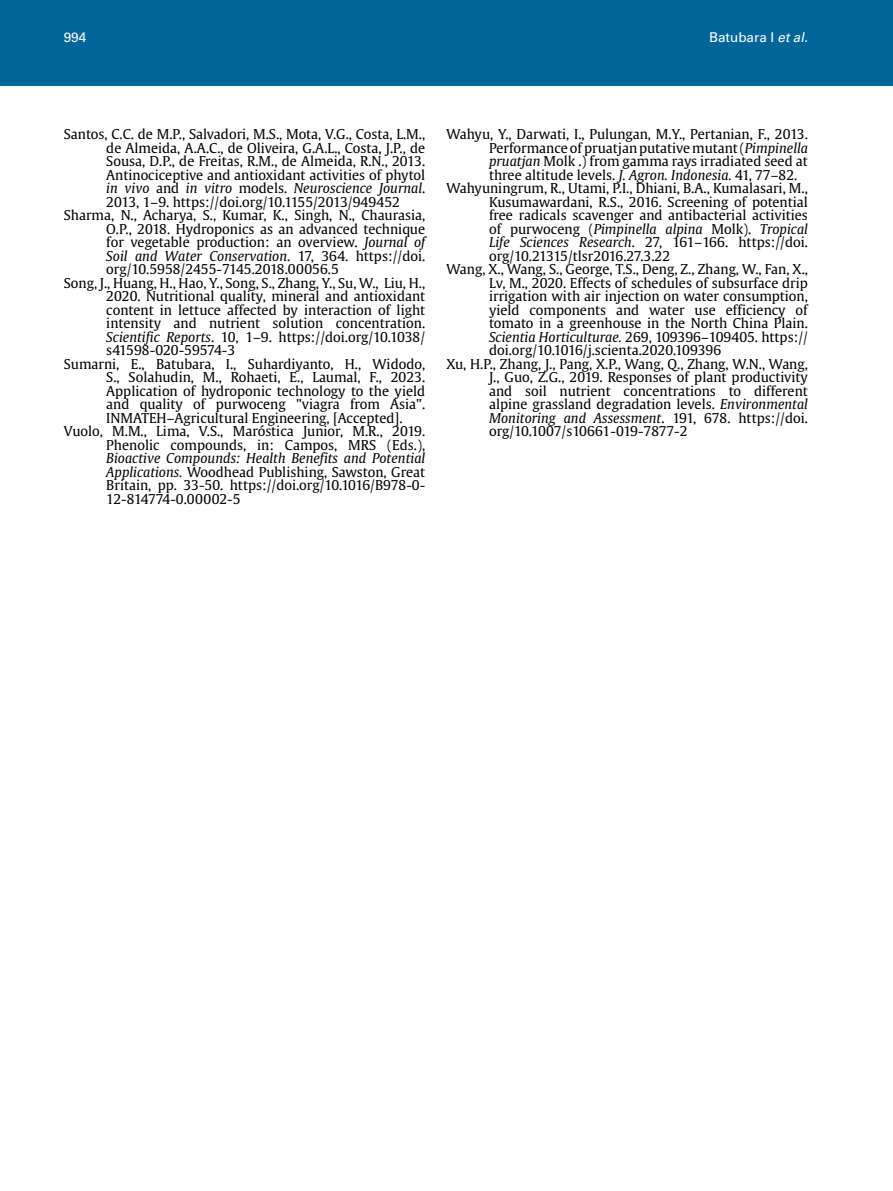
<style>
.page{position:relative;width:893px;height:1191px;background:#fff}
.page>*{position:absolute;margin:0;border:0;box-sizing:border-box;transform-origin:0 0}
.t1{font:13.5px/13.5px "Gulliver";color:#000;text-align:justify}
.t2{font:italic 13.5px "Gulliver";color:#000}
.t3{font:13.5px "Gulliver";letter-spacing:-.02em;color:#000}
.t4{font:13.5px "Univers LT Std";color:#fff}
.s1{font-style:italic}
.s2{font-style:normal}
</style>
<div class="page">
<div style="left:0;top:0;width:893px;height:85px;background:#069"></div>
<p class="t4" style="left:64px;top:30px;width:24px">994</p>
<p class="t4" style="left:709px;top:30px;width:103px">Batubara I <span class="s1">etal.</span></p>
<p class="t1" style="left:64px;top:127px;width:363px">Santos, C.C. de M.P., Salvadori, M.S., Mota, V.G., Costa, L.M.,</p>
<p class="t1" style="left:106px;top:141px;width:320px">de Almeida, A.A.C., de Oliveira, G.A.L., Costa, J.P., de</p>
<p class="t1" style="left:106px;top:154px;width:320px">Sousa, D.P., de Freitas, R.M., de Almeida, R.N., 2013.</p>
<p class="t1" style="left:106px;top:168px;width:320px">Antinociceptive and antioxidant activities of phytol</p>
<p class="t2" style="left:106px;top:180px;width:320px">in vivo <span class="s2">and</span> in vitro <span class="s2">models.</span> Neuroscience Journal<span class="s2">.</span></p>
<p class="t1" style="left:106px;top:195px;width:295px">2013, 1–9. https://doi.org/10.1155/2013/949452</p>
<p class="t1" style="left:64px;top:208px;width:363px">Sharma, N., Acharya, S., Kumar, K., Singh, N., Chaurasia,</p>
<p class="t1" style="left:106px;top:222px;width:320px">O.P., 2018. Hydroponics as an advanced technique</p>
<p class="t1" style="left:106px;top:235px;width:320px">for vegetable production: an overview. <span class="s1">Journal of</span></p>
<p class="t2" style="left:106px;top:247px;width:320px">Soil and Water Conservation<span class="s2">. 17, 364. https://doi.</span></p>
<p class="t1" style="left:106px;top:262px;width:234px">org/10.5958/2455-7145.2018.00056.5</p>
<p class="t1" style="left:64px;top:276px;width:363px">Song, J., Huang, H., Hao, Y., Song, S., Zhang, Y., Su, W., Liu, H.,</p>
<p class="t1" style="left:106px;top:289px;width:320px">2020. Nutritional quality, mineral and antioxidant</p>
<p class="t1" style="left:106px;top:303px;width:320px">content in lettuce affected by interaction of light</p>
<p class="t1" style="left:106px;top:316px;width:320px">intensity and nutrient solution concentration.</p>
<p class="t1" style="left:106px;top:330px;width:320px"><span class="s1">Scientific Reports</span>. 10, 1–9. https://doi.org/10.1038/</p>
<p class="t1" style="left:106px;top:343px;width:130px">s41598-020-59574-3</p>
<p class="t1" style="left:64px;top:357px;width:363px">Sumarni, E., Batubara, I., Suhardiyanto, H., Widodo,</p>
<p class="t1" style="left:106px;top:370px;width:320px">S., Solahudin, M., Rohaeti, E., Laumal, F., 2023.</p>
<p class="t1" style="left:106px;top:384px;width:320px">Application of hydroponic technology to the yield</p>
<p class="t1" style="left:106px;top:397px;width:320px">and quality of purwoceng "viagra from Asia".</p>
<p class="t1" style="left:106px;top:411px;width:298px">INMATEH–Agricultural Engineering, [Accepted].</p>
<p class="t1" style="left:64px;top:424px;width:363px">Vuolo, M.M., Lima, V.S., Maróstica Junior, M.R., 2019.</p>
<p class="t1" style="left:106px;top:438px;width:320px">Phenolic compounds, in: Campos, MRS (Eds.),</p>
<p class="t1" style="left:106px;top:451px;width:320px"><span class="s1">Bioactive Compounds: Health Benefits and Potential Applications.</span> Woodhead Publishing, Sawston, Great Britain, pp. 33-50. https://doi.org/10.1016/B978-0- 12-814774-0.00002-5</p>
<p class="t1" style="left:446px;top:127px;width:363px">Wahyu, Y., Darwati, I., Pulungan, M.Y., Pertanian, F., 2013.</p>
<p class="t1" style="left:489px;top:141px;width:320px">Performance of pruatjan putative mutant (<span class="s1">Pimpinella</span></p>
<p class="t1" style="left:489px;top:154px;width:320px"><span class="s1">pruatjan</span> Molk .) from gamma rays irradiated seed at</p>
<p class="t1" style="left:489px;top:168px;width:310px">three altitude levels. <span class="s1">J. Agron. Indonesia.</span> 41, 77–82.</p>
<p class="t1" style="left:446px;top:181px;width:363px">Wahyuningrum, R., Utami, P.I., Dhiani, B.A., Kumalasari, M.,</p>
<p class="t1" style="left:489px;top:195px;width:320px">Kusumawardani, R.S., 2016. Screening of potential</p>
<p class="t1" style="left:489px;top:208px;width:320px">free radicals scavenger and antibacterial activities</p>
<p class="t2" style="left:489px;top:220px;width:320px"><span class="s2">of purwoceng (</span>Pimpinella alpina <span class="s2">Molk).</span> Tropical</p>
<p class="t1" style="left:489px;top:235px;width:320px"><span class="s1">Life Sciences Research</span>. 27, 161–166. https://doi.</p>
<p class="t3" style="left:489px;top:247px;width:183px">org/10.21315/tlsr2016.27.3.22</p>
<p class="t1" style="left:446px;top:262px;width:363px">Wang, X., Wang, S., George, T.S., Deng, Z., Zhang, W., Fan, X.,</p>
<p class="t1" style="left:489px;top:276px;width:320px">Lv, M., 2020. Effects of schedules of subsurface drip</p>
<p class="t1" style="left:489px;top:289px;width:320px">irrigation with air injection on water consumption,</p>
<p class="t1" style="left:489px;top:303px;width:320px">yield components and water use efficiency of</p>
<p class="t1" style="left:489px;top:316px;width:320px">tomato in a greenhouse in the North China Plain.</p>
<p class="t1" style="left:489px;top:330px;width:320px"><span class="s1">Scientia Horticulturae.</span> 269, 109396–109405. https://</p>
<p class="t1" style="left:489px;top:343px;width:234px">doi.org/10.1016/j.scienta.2020.109396</p>
<p class="t1" style="left:446px;top:357px;width:363px">Xu, H.P., Zhang, J., Pang, X.P., Wang, Q., Zhang, W.N., Wang,</p>
<p class="t1" style="left:489px;top:370px;width:320px">J., Guo, Z.G., 2019. Responses of plant productivity</p>
<p class="t1" style="left:489px;top:384px;width:320px">and soil nutrient concentrations to different</p>
<p class="t1" style="left:489px;top:397px;width:320px">alpine grassland degradation levels. <span class="s1">Environmental</span></p>
<p class="t2" style="left:489px;top:409px;width:320px">Monitoring and Assessment<span class="s2">. 191, 678. https://doi.</span></p>
<p class="t1" style="left:489px;top:424px;width:200px">org/10.1007/s10661-019-7877-2</p>
</div>
